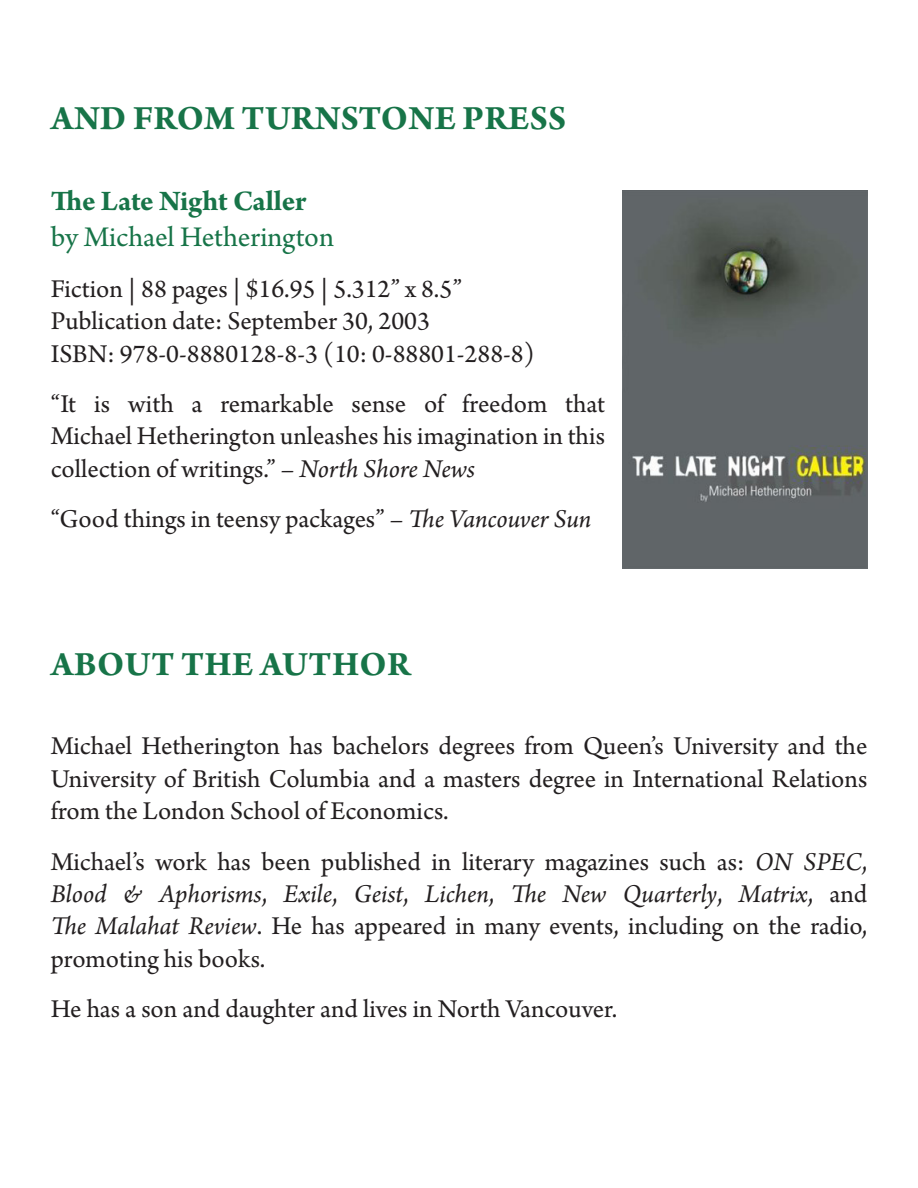
<style>
.page{position:relative;width:918px;height:1188px;background:#fff}
.page>*{position:absolute;margin:0;border:0;box-sizing:border-box;transform-origin:0 0}
.t1{font:700 36px "Arno Pro";letter-spacing:.01em;color:#177448}
.book_details{font:30px "Arno Pro";letter-spacing:-.005em;color:#177448}
.book_details-2{font:700 30px "Arno Pro";letter-spacing:-.005em;color:#177448}
.TEXT{font:27px/32.4px "Arno Pro";color:#231f20;text-align:justify}
.book_details-3{font:27px "Arno Pro";color:#231f20}
.s1{font-style:italic}
</style>
<div class="page">
<img style="left:623px;top:190px;width:244px;height:378px">
<p class="t1" style="left:51px;top:98px;width:517px">AND FROM TURNSTONE PRESS</p>
<p class="book_details-2" style="left:51px;top:184px;width:257px">The Late Night Caller</p>
<p class="book_details" style="left:51px;top:220px;width:285px">by Michael Hetherington</p>
<p class="book_details-3" style="left:51px;top:273px;width:413px">Fiction | 88 pages | $16.95 | 5.312” x 8.5”</p>
<p class="book_details-3" style="left:51px;top:306px;width:381px">Publication date: September 30, 2003</p>
<p class="book_details-3" style="left:51px;top:338px;width:486px">ISBN: 978-0-8880128-8-3 (10: 0-88801-288-8)</p>
<p class="TEXT" style="left:51px;top:389px;width:556px">“It is with a remarkable sense of freedom that Michael Hetherington unleashes his imagination in this collection of writings.” – <span class="s1">North Shore News</span></p>
<p class="TEXT" style="left:51px;top:504px;width:542px">“Good things in teensy packages” – <span class="s1">The Vancouver Sun</span></p>
<p class="t1" style="left:51px;top:644px;width:361px">ABOUT THE AUTHOR</p>
<p class="TEXT" style="left:51px;top:732px;width:818px">Michael Hetherington has bachelors degrees from Queen’s University and the University of British Columbia and a masters degree in International Relations from the London School of Economics.</p>
<p class="TEXT" style="left:51px;top:847px;width:818px">Michael’s work has been published in literary magazines such as: <span class="s1">ON SPEC</span>, <span class="s1">Blood &amp; Aphorisms</span>, <span class="s1">Exile</span>, <span class="s1">Geist</span>, <span class="s1">Lichen</span>, <span class="s1">The New Quarterly</span>, <span class="s1">Matrix</span>, and <span class="s1">The Malahat Review</span>. He has appeared in many events, including on the radio, promoting his books.</p>
<p class="TEXT" style="left:51px;top:994px;width:568px">He has a son and daughter and lives in North Vancouver.</p>
</div>
